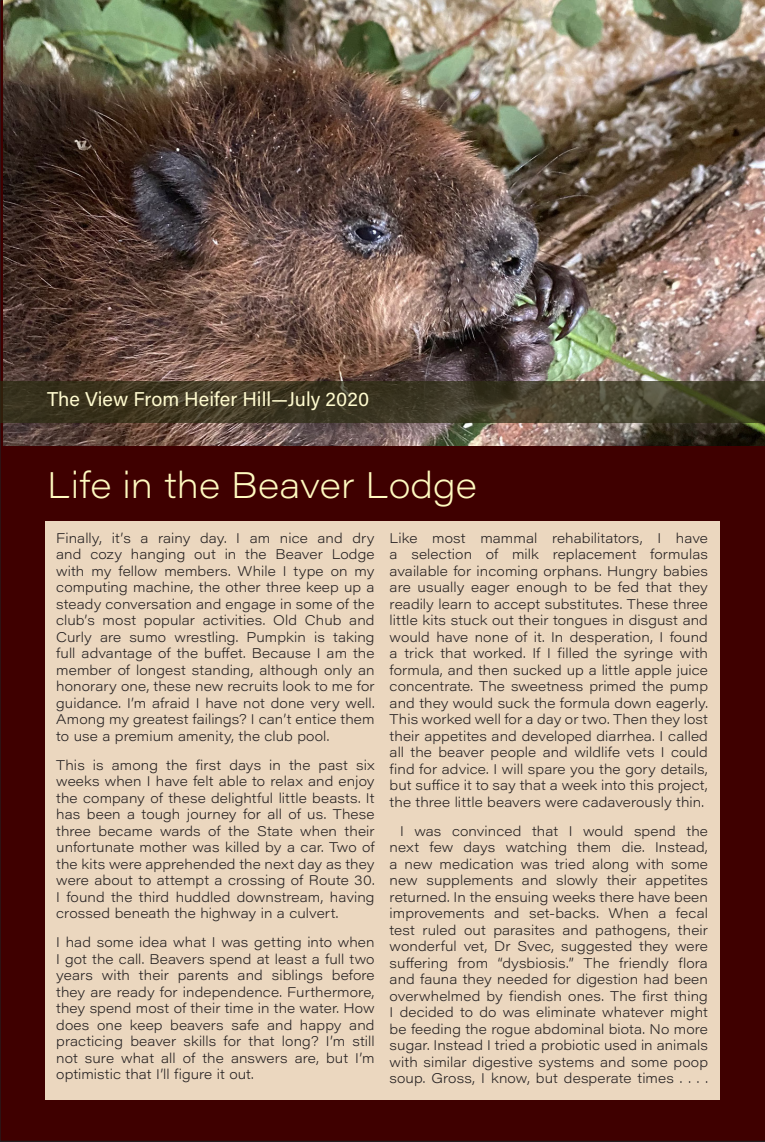
<style>
.page{position:relative;width:765px;height:1142px;background:#3f0000}
.page>*{position:absolute;margin:0;border:0;box-sizing:border-box;transform-origin:0 0}
.t1{font:36.25px "Acumin Variable Concept";letter-spacing:.075em;color:#fffac0}
.t2{font:20px "Acumin Variable Concept";letter-spacing:.02em;color:#fffbcf}
.t3{font:13.75px/16.5px "Acumin Variable Concept";letter-spacing:.08em;color:#231f20;text-align:justify}
</style>
<div class="page">
<div style="left:45px;top:521px;width:674px;height:579px;background:#ebd7bf"></div>
<img style="left:3px;top:0;width:762px;height:445px">
<svg style="left:0;top:381px;width:765px;height:41px;background:#403b26"></svg>
<p class="t2" style="left:47px;top:385px;width:323px">The View From Heifer Hill—July 2020</p>
<p class="t1" style="left:47px;top:461px;width:428px">Life in the Beaver Lodge</p>
<p class="t3" style="left:56px;top:529px;width:320px">Finally, it’s a rainy day. I am nice and dry and cozy hanging out in the Beaver Lodge with my fellow members. While I type on my computing machine, the other three keep up a steady conversation and engage in some of the club’s most popular activities. Old Chub and Curly are sumo wrestling. Pumpkin is taking full advantage of the buffet. Because I am the member of longest standing, although only an honorary one, these new recruits look to me for guidance. I’m afraid I have not done very well.<br>Among my greatest failings? I can’t entice them to use a premium amenity, the club pool.</p>
<p class="t3" style="left:56px;top:756px;width:320px">This is among the first days in the past six weeks when I have felt able to relax and enjoy the company of these delightful little beasts. It has been a tough journey for all of us. These three became wards of the State when their unfortunate mother was killed by a car. Two of the kits were apprehended the next day as they were about to attempt a crossing of Route 30.<br>I found the third huddled downstream, having crossed beneath the highway in a culvert.</p>
<p class="t3" style="left:56px;top:934px;width:320px">I had some idea what I was getting into when I got the call. Beavers spend at least a full two years with their parents and siblings before they are ready for independence. Furthermore, they spend most of their time in the water. How does one keep beavers safe and happy and practicing beaver skills for that long? I’m still not sure what all of the answers are, but I’m optimistic that I’ll figure it out.</p>
<p class="t3" style="left:390px;top:529px;width:320px">Like most mammal rehabilitators, I have a selection of milk replacement formulas available for incoming orphans. Hungry babies are usually eager enough to be fed that they readily learn to accept substitutes. These three little kits stuck out their tongues in disgust and would have none of it. In desperation, I found a trick that worked. If I filled the syringe with formula, and then sucked up a little apple juice concentrate. The sweetness primed the pump and they would suck the formula down eagerly.<br>This worked well for a day or two. Then they lost their appetites and developed diarrhea. I called all the beaver people and wildlife vets I could find for advice. I will spare you the gory details, but suffice it to say that a week into this project, the three little beavers were cadaverously thin.</p>
<p class="t3" style="left:390px;top:822px;width:320px;text-indent:10px">I was convinced that I would spend the next few days watching them die. Instead, a new medication was tried along with some new supplements and slowly their appetites returned. In the ensuing weeks there have been improvements and set-backs. When a fecal test ruled out parasites and pathogens, their wonderful vet, Dr Svec, suggested they were suffering from “dysbiosis.” The friendly flora and fauna they needed for digestion had been overwhelmed by fiendish ones. The first thing I decided to do was eliminate whatever might be feeding the rogue abdominal biota. No more sugar. Instead I tried a probiotic used in animals with similar digestive systems and some poop soup. Gross, I know, but desperate times . . . .</p>
</div>
